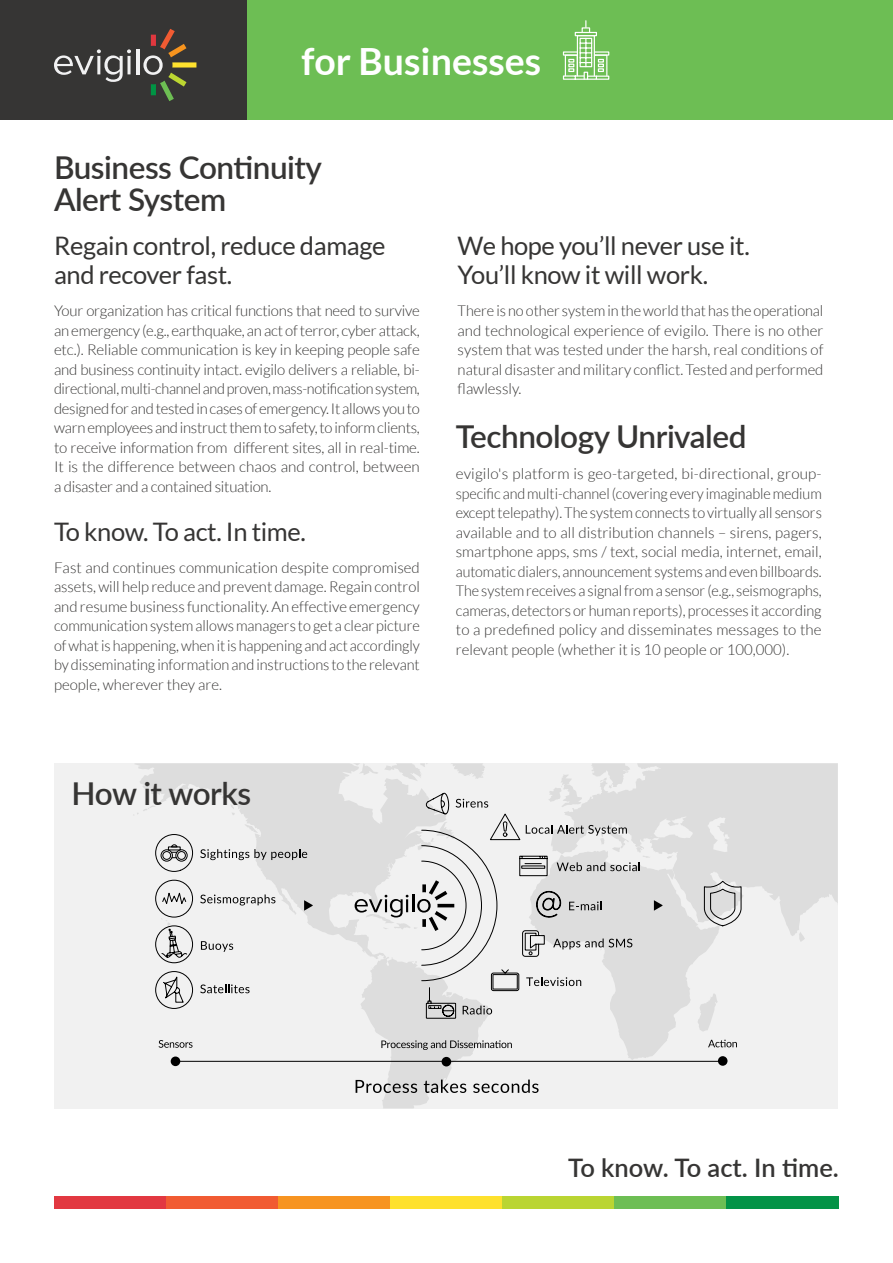
<style>
.page{position:relative;width:893px;height:1263px;background:#fff}
.page>*{position:absolute;margin:0;border:0;box-sizing:border-box;transform-origin:0 0}
.t1{font:700 37.5px "Lato";color:#fff}
.t2{font:600 31.5px/31.5px "Lato";letter-spacing:-.015em;color:#363534}
.t3{font:25.5px/28.5px "Lato";letter-spacing:-.015em;color:#363534}
.t4{font:600 25.5px "Lato";color:#363534}
.t5{font:300 15px/19.5px "Lato";letter-spacing:-.005em;color:#363534;text-align:justify}
.t6{font:300 15px "Lato";letter-spacing:-.005em;color:#363534;scale:.96 1}
</style>
<div class="page">
<div style="left:246px;top:0;width:647px;height:119px;background:#6dbe54"></div>
<div style="left:54px;top:1196px;width:112px;height:13px;background:#e23841"></div>
<div style="left:166px;top:1196px;width:112px;height:13px;background:#f15b32"></div>
<div style="left:278px;top:1196px;width:112px;height:13px;background:#f79421"></div>
<div style="left:390px;top:1196px;width:113px;height:13px;background:#fee12d"></div>
<div style="left:503px;top:1196px;width:112px;height:13px;background:#bad532"></div>
<div style="left:615px;top:1196px;width:112px;height:13px;background:#6dbe54"></div>
<div style="left:727px;top:1196px;width:112px;height:13px;background:#039347"></div>
<div style="left:0;top:0;width:247px;height:119px;background:#363534"></div>
<svg style="left:562px;top:21px;width:48px;height:59px"></svg>
<svg style="left:54px;top:49px;width:77px;height:33px"></svg>
<hr style="left:136px;top:49px;width:3px;height:25px;background:#f1f1f2">
<svg style="left:143px;top:29px;width:53px;height:72px"></svg>
<div style="left:54px;top:763px;width:79px;height:345px;background:#f1f1f1"></div>
<svg style="left:133px;top:763px;width:705px;height:345px;fill:#f1f1f1"></svg>
<svg style="left:356px;top:1080px;width:61px;height:13px"></svg>
<svg style="left:424px;top:1079px;width:42px;height:14px"></svg>
<svg style="left:473px;top:1079px;width:66px;height:14px"></svg>
<div style="left:171px;top:1056px;width:9px;height:10px;background:#000;border-radius:50%"></div>
<div style="left:442px;top:1057px;width:9px;height:9px;background:#000;border-radius:50%"></div>
<div style="left:718px;top:1056px;width:9px;height:10px;background:#000;border-radius:50%"></div>
<svg style="left:159px;top:1040px;width:34px;height:8px"></svg>
<svg style="left:381px;top:1040px;width:131px;height:10px"></svg>
<svg style="left:708px;top:1039px;width:29px;height:8px"></svg>
<svg style="left:704px;top:881px;width:38px;height:46px"></svg>
<svg style="left:654px;top:900px;width:9px;height:11px"></svg>
<svg style="left:155px;top:834px;width:38px;height:175px"></svg>
<svg style="left:200px;top:849px;width:107px;height:11px"></svg>
<svg style="left:200px;top:894px;width:75px;height:11px"></svg>
<svg style="left:201px;top:941px;width:32px;height:11px"></svg>
<svg style="left:200px;top:984px;width:50px;height:9px"></svg>
<svg style="left:304px;top:900px;width:9px;height:11px"></svg>
<svg style="left:355px;top:792px;width:285px;height:227px"></svg>
<hr style="left:175px;top:1061px;width:548px;height:1px;background:#000">
<h1 class="t1" style="left:301px;top:39px;width:241px">for Businesses</h1>
<h2 class="t2" style="left:54px;top:150px;width:270px">Business Continuity<br>Alert System</h2>
<h3 class="t3" style="left:54px;top:232px;width:333px">Regain control, reduce damage and recover fast.</h3>
<p class="t5" style="left:54px;top:301px;width:367px">Your organization has critical functions that need to survive anemergency g.e( .,earthquake,anactofterror,cyberattack, etc .). Reliable communication is key in keeping people safe</p>
<p class="t6" style="left:54px;top:381px;width:383px">directional,multi-channelandproven,mass-notificationsystem,</p>
<p class="t5" style="left:54px;top:360px;width:367px">and business continuity intact. evigilo delivers a reliable, bi-</p>
<p class="t5" style="left:54px;top:399px;width:367px">designedforandtestedincasesofemergency It. allowsyouto warnemployeesandinstructthemtosafety to, informclients, to receive information from different sites, all in real-time.<br>It is the difference between chaos and control, between a disaster and a contained situation.</p>
<h3 class="t3" style="left:54px;top:518px;width:253px">To know. To act In. time.</h3>
<p class="t5" style="left:54px;top:558px;width:367px">Fast and continues communication despite compromised assets,willhelpreduceandpreventdamage.Regaincontrol andresumebusinessfunctionality.Aneffectiveemergency communicationsystemallowsmanagerstogetaclearpicture ofwhatishappening,when isit happeningandactaccordingly bydisseminatinginformationandinstructionstotherelevant people, wherever they are.</p>
<h2 class="t2" style="left:72px;top:776px;width:181px">How it works</h2>
<h3 class="t3" style="left:458px;top:232px;width:294px">We hope you l l’ never use .i t<br>You l l’ know it will work.</h3>
<p class="t5" style="left:458px;top:301px;width:367px">Thereisnoothersystemintheworldthathastheoperational and technological experience of evigilo. There is no other system that was tested under the harsh, real conditions of naturaldisasterandmilitaryconflict.Testedandperformed flawlessly.</p>
<h2 class="t2" style="left:456px;top:419px;width:292px">Technology Unrivaled</h2>
<p class="t6" style="left:456px;top:485px;width:383px">specificandmulti-channel(coveringeveryimaginablemedium</p>
<p class="t5" style="left:456px;top:464px;width:367px">evigilo s' platform is geo-targeted, bi-directional, group-</p>
<p class="t5" style="left:456px;top:503px;width:368px">excepttelepathy .) Thesystemconnectstovirtuallyallsensors available and to all distribution channels – sirens, pagers, smartphone apps, sms / text, social media, internet, email, automaticdialers,announcementsystemsandevenbillboards.<br>Thesystemreceivesasignalfromasensor g.e( .,seismographs, cameras,detectorsorhumanreports ,) processesitaccording to a predefined policy and disseminates messages to the relevant people (whether isit 10 people or 100,000 .(</p>
<h3 class="t4" style="left:568px;top:1149px;width:272px">To know. To act In. time.</h3>
</div>
